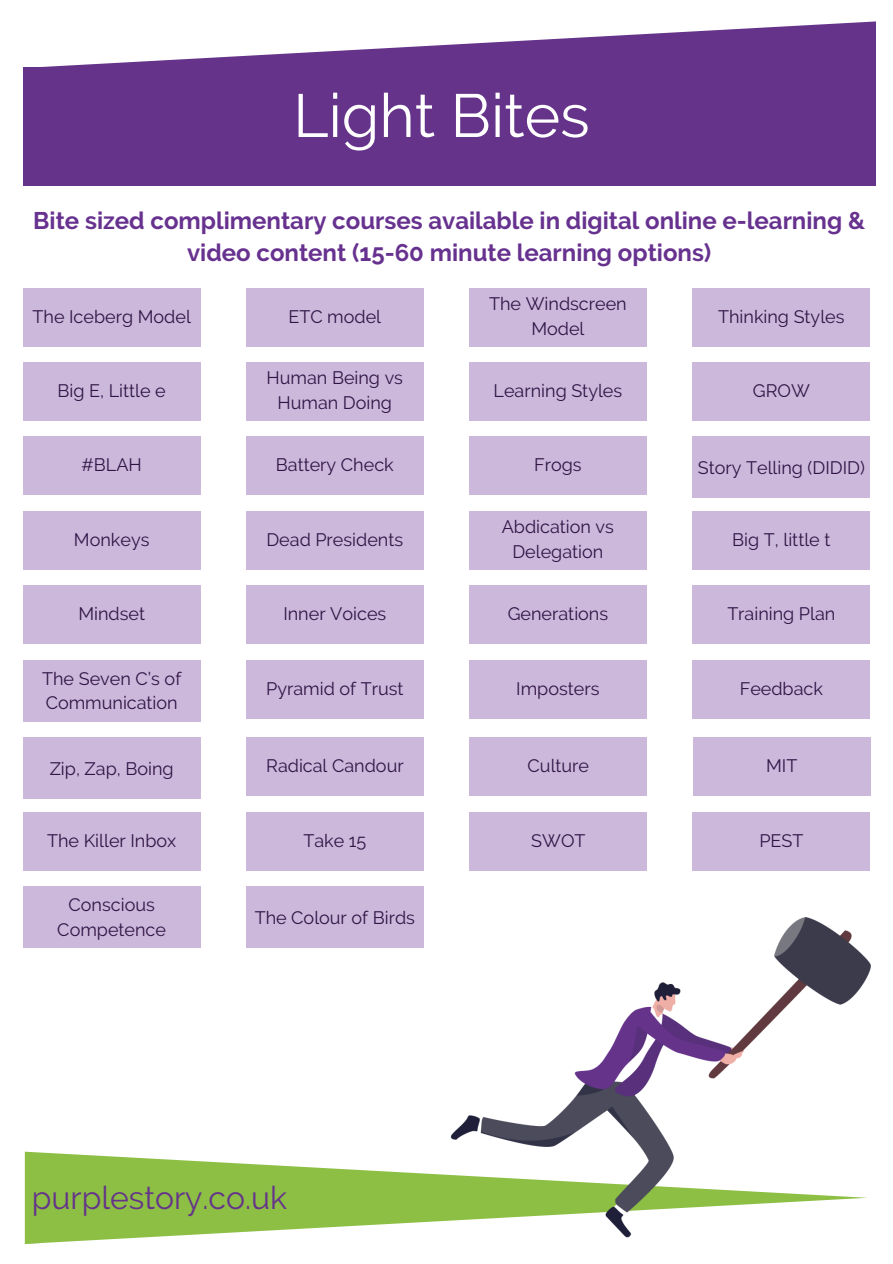
<style>
.page{position:relative;width:893px;height:1264px;background:#fff}
.page>*{position:absolute;margin:0;border:0;box-sizing:border-box;transform-origin:0 0}
.t1{font:60.75px "Raleway";color:#fff}
.t2{font:31.95px "Raleway";color:#65348a}
.t3{font:700 24px/32.5px "Raleway";color:#67328f;text-align:center}
.t4{font:18px/24.8px "Raleway";color:#301545;text-align:center}
</style>
<div class="page">
<svg style="left:25px;top:1151px;width:244px;height:92px;background:#9dc85e"></svg>
<div style="left:23px;top:68px;width:852px;height:118px;background:#65348a"></div>
<svg style="left:26px;top:21px;width:849px;height:47px"></svg>
<div style="left:23px;top:288px;width:177px;height:58px;background:#cbb8db"></div>
<div style="left:246px;top:288px;width:177px;height:58px;background:#cbb8db"></div>
<div style="left:469px;top:288px;width:177px;height:58px;background:#cbb8db"></div>
<div style="left:23px;top:362px;width:177px;height:58px;background:#cbb8db"></div>
<div style="left:246px;top:362px;width:177px;height:58px;background:#cbb8db"></div>
<div style="left:469px;top:362px;width:177px;height:58px;background:#cbb8db"></div>
<div style="left:23px;top:436px;width:177px;height:59px;background:#cbb8db"></div>
<div style="left:246px;top:436px;width:177px;height:59px;background:#cbb8db"></div>
<div style="left:469px;top:436px;width:177px;height:59px;background:#cbb8db"></div>
<div style="left:23px;top:511px;width:177px;height:58px;background:#cbb8db"></div>
<div style="left:246px;top:511px;width:177px;height:58px;background:#cbb8db"></div>
<div style="left:469px;top:511px;width:177px;height:58px;background:#cbb8db"></div>
<div style="left:23px;top:585px;width:177px;height:59px;background:#cbb8db"></div>
<div style="left:246px;top:585px;width:177px;height:59px;background:#cbb8db"></div>
<div style="left:469px;top:585px;width:177px;height:59px;background:#cbb8db"></div>
<div style="left:692px;top:288px;width:178px;height:58px;background:#cbb8db"></div>
<div style="left:692px;top:362px;width:178px;height:58px;background:#cbb8db"></div>
<div style="left:692px;top:436px;width:178px;height:62px;background:#cbb8db"></div>
<div style="left:692px;top:511px;width:178px;height:58px;background:#cbb8db"></div>
<div style="left:692px;top:585px;width:178px;height:59px;background:#cbb8db"></div>
<div style="left:23px;top:660px;width:177px;height:61px;background:#cbb8db"></div>
<div style="left:246px;top:660px;width:177px;height:58px;background:#cbb8db"></div>
<div style="left:469px;top:660px;width:177px;height:58px;background:#cbb8db"></div>
<div style="left:692px;top:660px;width:178px;height:58px;background:#cbb8db"></div>
<div style="left:23px;top:737px;width:177px;height:62px;background:#cbb8db"></div>
<div style="left:246px;top:737px;width:178px;height:59px;background:#cbb8db"></div>
<div style="left:469px;top:737px;width:178px;height:59px;background:#cbb8db"></div>
<div style="left:693px;top:737px;width:177px;height:59px;background:#cbb8db"></div>
<div style="left:692px;top:812px;width:178px;height:58px;background:#cbb8db"></div>
<div style="left:469px;top:812px;width:178px;height:58px;background:#cbb8db"></div>
<div style="left:246px;top:812px;width:178px;height:58px;background:#cbb8db"></div>
<div style="left:23px;top:812px;width:177px;height:58px;background:#cbb8db"></div>
<div style="left:23px;top:886px;width:177px;height:62px;background:#cbb8db"></div>
<div style="left:246px;top:886px;width:177px;height:62px;background:#cbb8db"></div>
<img style="left:269px;top:917px;width:601px;height:321px">
<h1 class="t1" style="left:293px;top:80px;width:298px">Light Bites</h1>
<h3 class="t3" style="left:33px;top:204px;width:833px">Bite sized complimentary courses available in digital online e-learning &amp; video content (15-60 minute learning options)</h3>
<p class="t4" style="left:33px;top:304px;width:160px">The Iceberg Model</p>
<p class="t4" style="left:288px;top:304px;width:94px">ETC model</p>
<p class="t4" style="left:58px;top:378px;width:110px">Big E, Little e</p>
<p class="t4" style="left:266px;top:365px;width:138px">Human Being vs<br>Human Doing</p>
<p class="t4" style="left:489px;top:291px;width:139px">The Windscreen<br>Model</p>
<p class="t4" style="left:493px;top:378px;width:130px">Learning Styles</p>
<p class="t4" style="left:82px;top:452px;width:62px">#BLAH</p>
<p class="t4" style="left:276px;top:452px;width:119px">Battery Check</p>
<p class="t4" style="left:534px;top:452px;width:49px">Frogs</p>
<p class="t4" style="left:74px;top:527px;width:77px">Monkeys</p>
<p class="t4" style="left:266px;top:527px;width:138px">Dead Presidents</p>
<p class="t4" style="left:502px;top:514px;width:114px">Abdication vs<br>Delegation</p>
<p class="t4" style="left:78px;top:601px;width:68px">Mindset</p>
<p class="t4" style="left:283px;top:601px;width:104px">Inner Voices</p>
<p class="t4" style="left:507px;top:601px;width:102px">Generations</p>
<p class="t4" style="left:718px;top:304px;width:128px">Thinking Styles</p>
<p class="t4" style="left:752px;top:378px;width:58px">GROW</p>
<p class="t4" style="left:697px;top:455px;width:168px">Story Telling (DIDID)</p>
<p class="t4" style="left:732px;top:527px;width:100px">Big T, little t</p>
<p class="t4" style="left:727px;top:601px;width:109px">Training Plan</p>
<p class="t4" style="left:42px;top:666px;width:141px;text-align:left">The Seven C’s of<br>Communication</p>
<p class="t4" style="left:266px;top:676px;width:139px">Pyramid of Trust</p>
<p class="t4" style="left:516px;top:676px;width:85px">Imposters</p>
<p class="t4" style="left:739px;top:676px;width:85px">Feedback</p>
<p class="t4" style="left:50px;top:756px;width:126px">Zip, Zap, Boing</p>
<p class="t4" style="left:266px;top:753px;width:139px">Radical Candour</p>
<p class="t4" style="left:527px;top:753px;width:63px">Culture</p>
<p class="t4" style="left:766px;top:753px;width:33px">MIT</p>
<p class="t4" style="left:47px;top:828px;width:131px">The Killer Inbox</p>
<p class="t4" style="left:303px;top:828px;width:64px">Take 15</p>
<p class="t4" style="left:531px;top:828px;width:56px">SWOT</p>
<p class="t4" style="left:759px;top:828px;width:46px">PEST</p>
<p class="t4" style="left:57px;top:892px;width:110px">Conscious<br>Competence</p>
<p class="t4" style="left:255px;top:904px;width:162px">The Colour of Birds</p>
<h2 class="t2" style="left:32px;top:1178px;width:257px">purplestory.co.uk</h2>
</div>
